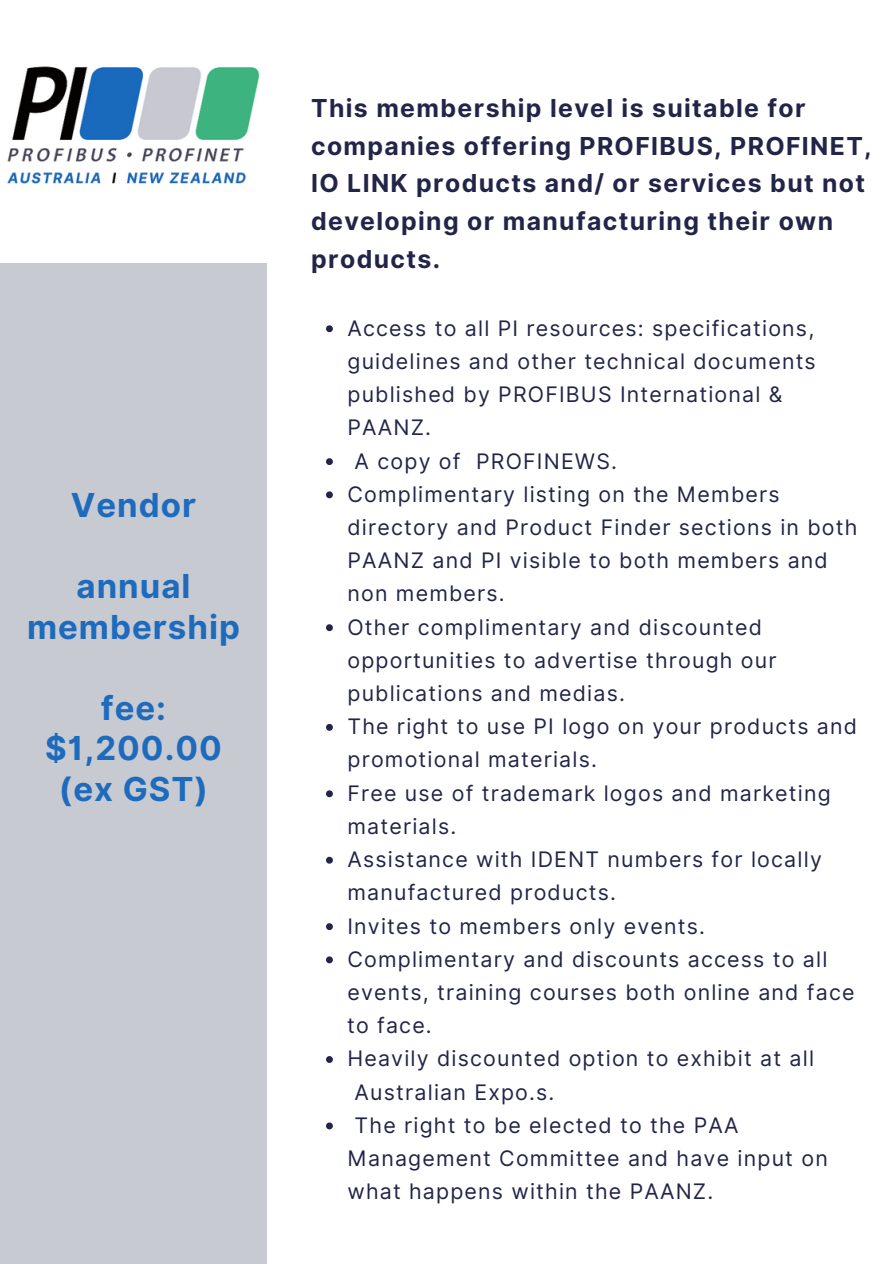
<style>
.page{position:relative;width:894px;height:1264px;background:#fff}
.page>*{position:absolute;margin:0;border:0;box-sizing:border-box;transform-origin:0 0}
.t1{font:700 33px/40.5px "Inter";letter-spacing:.03em;color:#1e6bbd;text-align:center}
.t2{font:700 24.75px/37.8px "Inter";letter-spacing:.055em;color:#222548}
.t3{font:21.3px/33.2px "Inter";letter-spacing:.055em;color:#222548}
</style>
<div class="page">
<div style="left:0;top:0;width:893px;height:1263px;background:#c7cad1"></div>
<div style="left:267px;top:0;width:626px;height:1263px;background:#fff"></div>
<svg style="left:326px;top:325px;width:7px;height:7px"></svg>
<svg style="left:326px;top:458px;width:7px;height:7px"></svg>
<svg style="left:326px;top:491px;width:7px;height:7px"></svg>
<svg style="left:326px;top:624px;width:7px;height:7px"></svg>
<svg style="left:326px;top:724px;width:7px;height:6px"></svg>
<svg style="left:326px;top:790px;width:7px;height:7px"></svg>
<svg style="left:326px;top:856px;width:7px;height:7px"></svg>
<svg style="left:326px;top:923px;width:7px;height:7px"></svg>
<svg style="left:326px;top:956px;width:7px;height:7px"></svg>
<svg style="left:326px;top:1056px;width:7px;height:6px"></svg>
<svg style="left:326px;top:1122px;width:7px;height:7px"></svg>
<img style="left:0;top:0;width:267px;height:262px">
<p class="t1" style="left:71px;top:484px;width:127px">Vendor</p>
<p class="t1" style="left:27px;top:566px;width:214px">annual membership</p>
<p class="t1" style="left:45px;top:687px;width:178px">fee: $1,200.00</p>
<p class="t1" style="left:59px;top:768px;width:151px">(ex GST)</p>
<p class="t2" style="left:311px;top:89px;width:562px">This membership level is suitable for companies offering PROFIBUS, PROFINET, IO LINK products and/ or services but not developing or manufacturing their own products.</p>
<p class="t3" style="left:347px;top:311px;width:469px">Access to all PI resources: specifications, guidelines and other technical documents published by PROFIBUS International &amp; PAANZ.</p>
<p class="t3" style="left:354px;top:444px;width:264px">A copy of PROFINEWS.</p>
<p class="t3" style="left:347px;top:477px;width:511px">Complimentary listing on the Members directory and Product Finder sections in both PAANZ and PI visible to both members and non members.</p>
<p class="t3" style="left:347px;top:610px;width:430px">Other complimentary and discounted opportunities to advertise through our publications and medias.</p>
<p class="t3" style="left:347px;top:710px;width:511px">The right to use PI logo on your products and promotional materials.</p>
<p class="t3" style="left:347px;top:776px;width:484px">Free use of trademark logos and marketing materials.</p>
<p class="t3" style="left:347px;top:842px;width:476px">Assistance with IDENT numbers for locally manufactured products.</p>
<p class="t3" style="left:347px;top:909px;width:359px">Invites to members only events.</p>
<p class="t3" style="left:347px;top:942px;width:508px">Complimentary and discounts access to all events, training courses both online and face</p>
<p class="t3" style="left:347px;top:1008px;width:86px">to face.</p>
<p class="t3" style="left:354px;top:1042px;width:461px;text-indent:-7px">Heavily discounted option to exhibit at all<br>Australian Expo.s.</p>
<p class="t3" style="left:347px;top:1108px;width:481px;text-indent:7px">The right to be elected to the PAA<br>Management Committee and have input on what happens within the PAANZ.</p>
</div>
